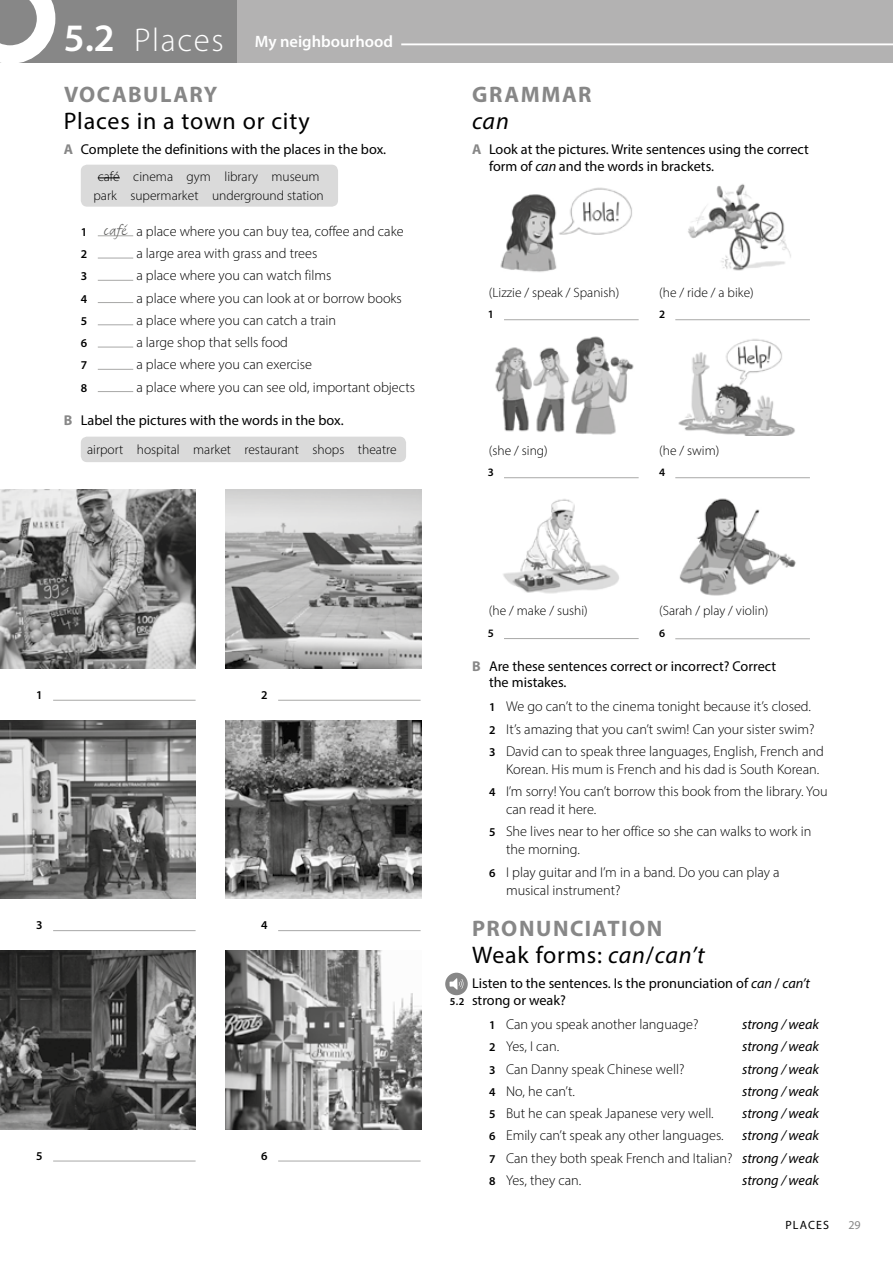
<style>
.page{position:relative;width:893px;height:1263px;background:#fff}
.page>*{position:absolute;margin:0;border:0;box-sizing:border-box;transform-origin:0 0}
.t1{font:24px "Myriad Pro";letter-spacing:.035em;color:#000}
.t2{font:italic 24px "Myriad Pro";color:#000}
.t3{font:700 22.5px "Myriad Pro";letter-spacing:.07em;color:#878787}
.t4{font:600 16.5px "Myriad Pro";color:#fff}
.t5{font:300 14.25px/22.2px "Myriad Pro";color:#000}
.t6{font:14.25px/16.5px "Myriad Pro";color:#000}
.t7{font:italic 14.25px "Myriad Pro";color:#000}
.t8{font:300 13.5px/18.6px "Myriad Pro";color:#000;text-align:center}
.t9{font:600 12px "Myriad Pro";color:#000}
.t10{font:12px "Myriad Pro";letter-spacing:.095em;color:#000}
.t11{font:12px "Myriad Pro";color:#878787}
.t12{font:600 11.4px "Myriad Pro";color:#000}
.t13{font:600 10.5px "Myriad Pro";color:#000}
.s1{font-size:39px}
.s2{font-weight:300;font-size:33px}
.s3{font-weight:700;color:#878787}
.s4{font-weight:600;font-size:12px}
.s5{font-family:"Fineprint Std";font-size:16.5px;color:#575756}
.s6{font-style:italic}
.s7{font-weight:400;font-style:italic}
</style>
<div class="page">
<div style="left:0;top:0;width:238px;height:63px;background:#878787"></div>
<div style="left:238px;top:0;width:655px;height:63px;background:#b3b2b2"></div>
<hr style="left:401px;top:43px;width:492px;height:2px;background:#fff">
<div style="left:81px;top:165px;width:257px;height:42px;background:#dadada;border-radius:6px"></div>
<svg style="left:98px;top:178px;width:22px;height:1px"></svg>
<hr style="left:98px;top:235px;width:35px;height:1px;background:#a8a8a7">
<hr style="left:98px;top:258px;width:35px;height:1px;background:#a8a8a7">
<hr style="left:98px;top:280px;width:35px;height:1px;background:#a8a8a7">
<hr style="left:98px;top:302px;width:35px;height:1px;background:#a8a8a7">
<hr style="left:98px;top:324px;width:35px;height:1px;background:#a8a8a7">
<hr style="left:98px;top:347px;width:35px;height:1px;background:#a8a8a7">
<hr style="left:98px;top:369px;width:35px;height:1px;background:#a8a8a7">
<hr style="left:98px;top:391px;width:35px;height:1px;background:#a8a8a7">
<div style="left:81px;top:437px;width:325px;height:25px;background:#dadada;border-radius:6px"></div>
<img style="left:225px;top:490px;width:196px;height:178px">
<img style="left:0;top:490px;width:196px;height:178px">
<img style="left:225px;top:720px;width:196px;height:179px">
<img style="left:0;top:720px;width:196px;height:179px">
<img style="left:225px;top:950px;width:196px;height:179px">
<img style="left:0;top:950px;width:196px;height:179px">
<hr style="left:53px;top:700px;width:143px;height:1px;background:#a8a8a7">
<hr style="left:278px;top:700px;width:143px;height:1px;background:#a8a8a7">
<hr style="left:53px;top:930px;width:143px;height:1px;background:#a8a8a7">
<hr style="left:278px;top:930px;width:143px;height:1px;background:#a8a8a7">
<hr style="left:53px;top:1161px;width:143px;height:1px;background:#a8a8a7">
<hr style="left:278px;top:1161px;width:143px;height:1px;background:#a8a8a7">
<div style="left:445px;top:973px;width:23px;height:22px;background:#878787;border-radius:50%"></div>
<svg style="left:449px;top:978px;width:14px;height:12px"></svg>
<img style="left:688px;top:184px;width:103px;height:87px">
<img style="left:678px;top:339px;width:117px;height:96px">
<img style="left:679px;top:498px;width:117px;height:97px">
<img style="left:500px;top:187px;width:132px;height:85px">
<img style="left:495px;top:336px;width:139px;height:99px">
<img style="left:503px;top:499px;width:116px;height:95px">
<hr style="left:504px;top:319px;width:135px;height:1px;background:#a8a8a7">
<hr style="left:675px;top:319px;width:135px;height:1px;background:#a8a8a7">
<hr style="left:504px;top:477px;width:135px;height:1px;background:#a8a8a7">
<hr style="left:675px;top:477px;width:135px;height:1px;background:#a8a8a7">
<hr style="left:504px;top:638px;width:135px;height:1px;background:#a8a8a7">
<hr style="left:675px;top:638px;width:135px;height:1px;background:#a8a8a7">
<svg style="left:0;top:0;width:55px;height:63px"></svg>
<p class="t4" style="left:64px;top:31px;width:331px"><span class="s1">5.2</span> <span class="s2">Places</span> My neighbourhood</p>
<h2 class="t3" style="left:64px;top:80px;width:155px">VOCABULARY</h2>
<h1 class="t1" style="left:64px;top:106px;width:247px">Places in a town or city</h1>
<p class="t6" style="left:64px;top:141px;width:324px"><span class="s3">A</span> complete the definitions with the places in the box.</p>
<p class="t8" style="left:93px;top:167px;width:232px">café cinema gym library museum park supermarket underground station</p>
<p class="t5" style="left:81px;top:220px;width:324px"><span class="s4">1</span> <span class="s5">café</span> a place where you can buy tea, coffee and cake</p>
<p class="t9" style="left:81px;top:246px;width:8px">2</p>
<p class="t5" style="left:136px;top:242px;width:183px">a large area with grass and trees</p>
<p class="t9" style="left:81px;top:269px;width:8px">3</p>
<p class="t5" style="left:136px;top:264px;width:197px">a place where you can watch films</p>
<p class="t9" style="left:81px;top:291px;width:8px">4</p>
<p class="t5" style="left:136px;top:287px;width:267px">a place where you can look at or borrow books</p>
<p class="t9" style="left:81px;top:313px;width:8px">5</p>
<p class="t5" style="left:136px;top:309px;width:201px">a place where you can catch a train</p>
<p class="t9" style="left:81px;top:335px;width:8px">6</p>
<p class="t5" style="left:136px;top:331px;width:153px">a large shop that sells food</p>
<p class="t9" style="left:81px;top:358px;width:8px">7</p>
<p class="t5" style="left:136px;top:353px;width:177px">a place where you can exercise</p>
<p class="t9" style="left:81px;top:380px;width:8px">8</p>
<p class="t5" style="left:136px;top:376px;width:280px">a place where you can see old, important objects</p>
<p class="t6" style="left:64px;top:412px;width:281px"><span class="s3">B</span> label the pictures with the words in the box.</p>
<p class="t8" style="left:87px;top:440px;width:311px">airport hospital market restaurant shops theatre</p>
<h2 class="t3" style="left:472px;top:80px;width:121px">GRAMMAR</h2>
<h1 class="t2" style="left:472px;top:106px;width:38px">can</h1>
<p class="t6" style="left:489px;top:141px;width:321px;text-indent:-17px"><span class="s3">A</span> look at the pictures. Write sentences using the correct form of <span class="s6">can</span> and the words in brackets.</p>
<p class="t8" style="left:489px;top:283px;width:132px">(Lizzie / speak / Spanish)</p>
<p class="t8" style="left:659px;top:283px;width:96px">(he / ride / a bike)</p>
<p class="t12" style="left:488px;top:307px;width:8px">1</p>
<p class="t12" style="left:659px;top:307px;width:8px">2</p>
<p class="t8" style="left:489px;top:441px;width:60px">(she / sing)</p>
<p class="t8" style="left:659px;top:441px;width:62px">(he / swim)</p>
<p class="t12" style="left:488px;top:465px;width:8px">3</p>
<p class="t12" style="left:659px;top:465px;width:8px">4</p>
<p class="t9" style="left:36px;top:687px;width:8px">1</p>
<p class="t9" style="left:261px;top:687px;width:8px">2</p>
<p class="t9" style="left:36px;top:917px;width:8px">3</p>
<p class="t9" style="left:261px;top:917px;width:8px">4</p>
<p class="t9" style="left:36px;top:1148px;width:8px">5</p>
<p class="t9" style="left:261px;top:1148px;width:8px">6</p>
<p class="t8" style="left:489px;top:601px;width:100px">(he / make / sushi)</p>
<p class="t8" style="left:659px;top:601px;width:111px">(Sarah / play / violin)</p>
<p class="t12" style="left:488px;top:626px;width:8px">5</p>
<p class="t12" style="left:659px;top:626px;width:8px">6</p>
<p class="t13" style="left:450px;top:995px;width:16px">5.2</p>
<p class="t6" style="left:489px;top:657px;width:289px;text-indent:-17px"><span class="s3">B</span> are these sentences correct or incorrect? correct the mistakes.</p>
<p class="t5" style="left:489px;top:695px;width:336px"><span class="s4">1</span> We go can’t to the cinema tonight because it’s closed.<br><span class="s4">2</span> It’s amazing that you can’t swim! Can your sister swim?<br><span class="s4">3</span> David can to speak three languages, English, French and</p>
<p class="t5" style="left:489px;top:758px;width:340px;text-indent:17px">Korean. His mum is French and his dad is South Korean.<br><span class="s4">4</span> I’m sorry! You can’t borrow this book from the library. You</p>
<p class="t5" style="left:489px;top:798px;width:324px;text-indent:17px">can read it here.<br><span class="s4">5</span> She lives near to her office so she can walks to work in</p>
<p class="t5" style="left:489px;top:838px;width:292px;text-indent:17px">the morning.<br><span class="s4">6</span> I play guitar and I’m in a band. Do you can play a</p>
<p class="t5" style="left:506px;top:879px;width:116px">musical instrument?</p>
<h2 class="t3" style="left:472px;top:914px;width:192px">PRONUNCIATION</h2>
<h1 class="t1" style="left:472px;top:940px;width:234px">Weak forms: <span class="s6">can</span>/<span class="s6">can’t</span></h1>
<p class="t6" style="left:472px;top:975px;width:339px">listen to the sentences. Is the pronunciation of <span class="s6">can</span> / <span class="s6">can’t </span>strong or weak?</p>
<p class="t5" style="left:489px;top:1013px;width:211px"><span class="s4">1</span> Can you speak another language?</p>
<p class="t7" style="left:742px;top:1015px;width:78px">strong / weak</p>
<p class="t5" style="left:489px;top:1035px;width:72px"><span class="s4">2</span> Yes, I can.</p>
<p class="t7" style="left:742px;top:1038px;width:78px">strong / weak</p>
<p class="t5" style="left:489px;top:1057px;width:197px"><span class="s4">3</span> Can Danny speak Chinese well?</p>
<p class="t7" style="left:742px;top:1060px;width:78px">strong / weak</p>
<p class="t5" style="left:489px;top:1080px;width:87px"><span class="s4">4</span> No, he can’t.</p>
<p class="t7" style="left:742px;top:1082px;width:78px">strong / weak</p>
<p class="t5" style="left:489px;top:1102px;width:226px"><span class="s4">5</span> But he can speak Japanese very well.</p>
<p class="t7" style="left:742px;top:1104px;width:78px">strong / weak</p>
<p class="t5" style="left:489px;top:1124px;width:236px"><span class="s4">6</span> Emily can’t speak any other languages.</p>
<p class="t5" style="left:489px;top:1124px;width:331px;text-align:justify;text-indent:253px"><span class="s7">strong / weak </span><span class="s4">7</span> Can they both speak French and Italian? <span class="s7">strong / weak </span><span class="s4">8</span> Yes, they can.</p>
<p class="t7" style="left:742px;top:1171px;width:78px">strong / weak</p>
<p class="t10" style="left:785px;top:1217px;width:45px">Places</p>
<p class="t11" style="left:849px;top:1217px;width:13px">29</p>
</div>
